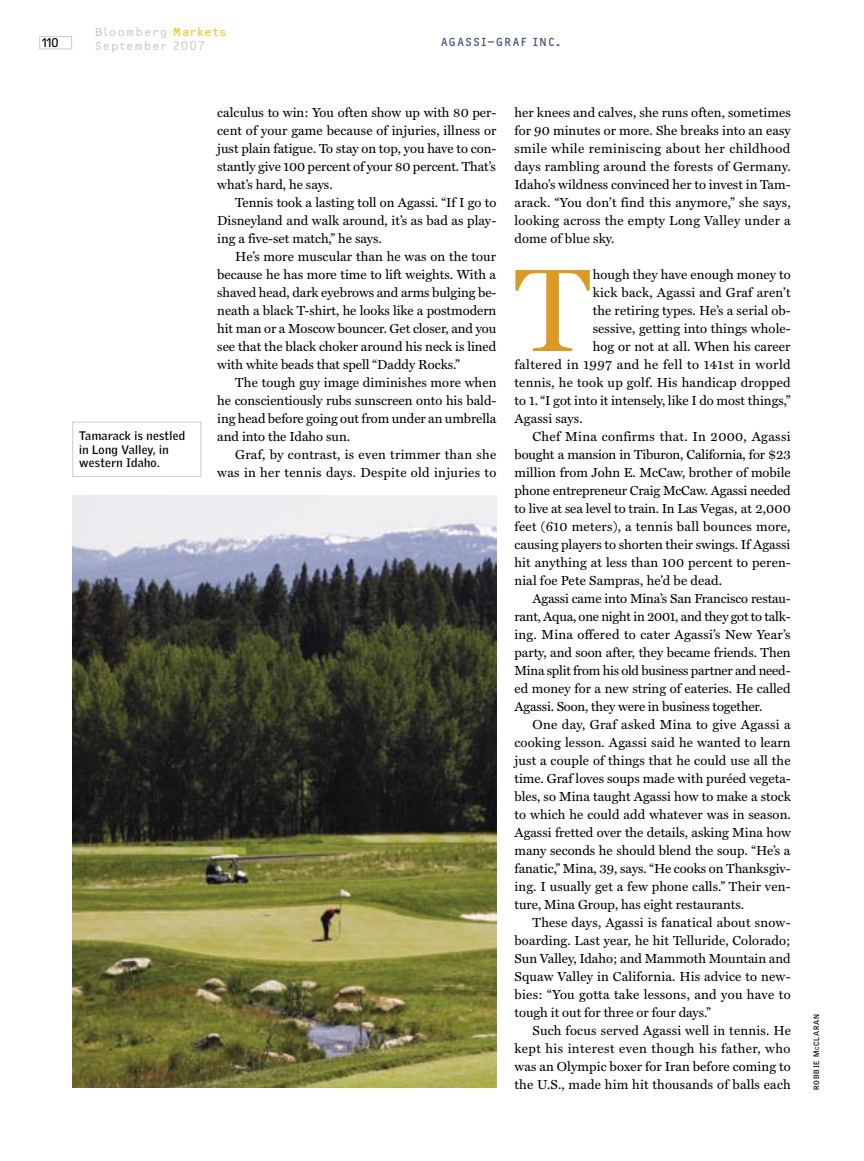
<style>
.page{position:relative;width:864px;height:1161px;background:#fff}
.page>*{position:absolute;margin:0;border:0;box-sizing:border-box;transform-origin:0 0}
.body_drop_cap{font:118.65px "Miller Display";color:#da9a23}
.body_text{font:13.2px/18px "Miller Text";color:#000;text-align:justify}
.body_drop_cap-2{font:13.2px "Miller Text";letter-spacing:.01em;color:#000}
.body_text-2{font:13.2px/18px "Miller Text";letter-spacing:.025em;color:#000;text-align:right}
.body_drop_cap-3{font:13.2px "Miller Text";letter-spacing:.035em;color:#000}
.photo_cap{font:700 12px/13.5px "Griffith Gothic";letter-spacing:.025em;color:#000}
.t1{font:12px "BBOCRB";letter-spacing:.135em;color:#d1ceca}
.t2{font:12px "BBOCRB";letter-spacing:.135em;color:#49567b}
.t3{font:12px "BBOCRB";color:#000}
.t4{font:700 7.5px "Griffith Gothic";letter-spacing:.095em;color:#000}
.s1{color:#eacc2f}
.s2{font-size:5.7px}
</style>
<div class="page">
<div style="left:39px;top:36px;width:33px;height:13px;border:1px solid #d1ceca"></div>
<img style="left:72px;top:495px;width:424px;height:593px">
<div style="left:72px;top:422px;width:129px;height:55px;border:1px solid #d1ceca"></div>
<p class="t3" style="left:42px;top:36px;width:18px">110</p>
<p class="t1" style="left:95px;top:25px;width:133px">Bloomberg <span class="s1">Markets</span></p>
<p class="t1" style="left:95px;top:39px;width:111px">September 2007</p>
<p class="t2" style="left:441px;top:35px;width:121px">AGASSI-GRAF INC.</p>
<p class="photo_cap" style="left:79px;top:430px;width:107px">Tamarack is nestled in Long Valley, in western Idaho.</p>
<p class="body_text" style="left:217px;top:104px;width:281px">calculus to win: You often show up with 80 per&shy;cent of your game because of injuries, illness or just plain fatigue. To stay on top, you have to con&shy;stantly give 100 percent of your 80 percent. That’s what’s hard, he says.</p>
<p class="body_text" style="left:217px;top:194px;width:281px;text-indent:18px">Tennis took a lasting toll on Agassi. “If I go to Disneyland and walk around, it’s as bad as play&shy;ing a five-set match,” he says.</p>
<p class="body_text" style="left:217px;top:248px;width:281px;text-indent:18px">He’s more muscular than he was on the tour because he has more time to lift weights. With a shaved head, dark eyebrows and arms bulging be&shy;neath a black T-shirt, he looks like a postmodern hit man or a Moscow bouncer. Get closer, and you see that the black choker around his neck is lined with white beads that spell “Daddy Rocks.”</p>
<p class="body_text" style="left:217px;top:374px;width:281px;text-indent:18px">The tough guy image diminishes more when he conscientiously rubs sunscreen onto his bald&shy;ing head before going out from under an umbrella and into the Idaho sun.</p>
<p class="body_text-2" style="left:217px;top:446px;width:281px">Graf, by contrast, is even trimmer than she was in her tennis days. Despite old injuries to</p>
<p class="body_text" style="left:514px;top:104px;width:278px">her knees and calves, she runs often, sometimes for 90 minutes or more. She breaks into an easy smile while reminiscing about her childhood days rambling around the forests of Germany.<br>Idaho’s wildness convinced her to invest in Tam&shy;arack. “You don’t find this anymore,” she says, looking across the empty Long Valley under a dome of blue sky.</p>
<p class="body_drop_cap" style="left:514px;top:240px;width:78px">T</p>
<p class="body_drop_cap-2" style="left:593px;top:267px;width:200px">hough they have enough money to</p>
<p class="body_drop_cap-2" style="left:593px;top:285px;width:200px">kick back, Agassi and Graf aren’t</p>
<p class="body_drop_cap-2" style="left:593px;top:303px;width:199px">the retiring types. He’s a serial ob-</p>
<p class="body_drop_cap-2" style="left:593px;top:321px;width:200px">sessive, getting into things whole-</p>
<p class="body_drop_cap-2" style="left:593px;top:339px;width:199px">hog or not at all. When his career</p>
<p class="body_drop_cap-3" style="left:514px;top:357px;width:278px">faltered in 1997 and he fell to 141st in world</p>
<p class="body_drop_cap-2" style="left:514px;top:375px;width:278px">tennis, he took up golf. His handicap dropped</p>
<p class="body_drop_cap-2" style="left:514px;top:393px;width:278px">to 1. “I got into it intensely, like I do most things,”</p>
<p class="body_drop_cap-2" style="left:514px;top:411px;width:70px">Agassi says.</p>
<p class="body_text" style="left:514px;top:428px;width:278px;text-indent:18px">Chef Mina confirms that. In 2000, Agassi bought a mansion in Tiburon, California, for $23 million from John E. McCaw, brother of mobile phone entrepreneur Craig McCaw. Agassi needed to live at sea level to train. In Las Vegas, at 2,000 feet (610 meters), a tennis ball bounces more, causing players to shorten their swings. If Agassi hit anything at less than 100 percent to peren&shy;nial foe Pete Sampras, he’d be dead.</p>
<p class="body_text" style="left:514px;top:590px;width:278px;text-indent:18px">Agassi came into Mina’s San Francisco restau&shy;rant, Aqua, one night in 2001, and they got to talk&shy;ing. Mina offered to cater Agassi’s New Year’s party, and soon after, they became friends. Then Mina split from his old business partner and need&shy;ed money for a new string of eateries. He called Agassi. Soon, they were in business together.</p>
<p class="body_text" style="left:514px;top:716px;width:278px;text-indent:18px">One day, Graf asked Mina to give Agassi a cooking lesson. Agassi said he wanted to learn just a couple of things that he could use all the time. Graf loves soups made with puréed vegeta&shy;bles, so Mina taught Agassi how to make a stock to which he could add whatever was in season.<br>Agassi fretted over the details, asking Mina how many seconds he should blend the soup. “He’s a fanatic,” Mina, 39, says. “He cooks on Thanksgiv&shy;ing. I usually get a few phone calls.” Their ven&shy;ture, Mina Group, has eight restaurants.</p>
<p class="body_text" style="left:514px;top:914px;width:278px;text-indent:18px">These days, Agassi is fanatical about snow&shy;boarding. Last year, he hit Telluride, Colorado; Sun Valley, Idaho; and Mammoth Mountain and Squaw Valley in California. His advice to new&shy;bies: “You gotta take lessons, and you have to tough it out for three or four days.”</p>
<p class="body_text" style="left:514px;top:1022px;width:278px;text-indent:18px">Such focus served Agassi well in tennis. He kept his interest even though his father, who was an Olympic boxer for Iran before coming to the U.S., made him hit thousands of balls each</p>
<p class="t4" style="left:812px;top:1090px;width:77px;rotate:-90deg">ROBBIE M<span class="s2">C</span>CLARAN</p>
</div>
